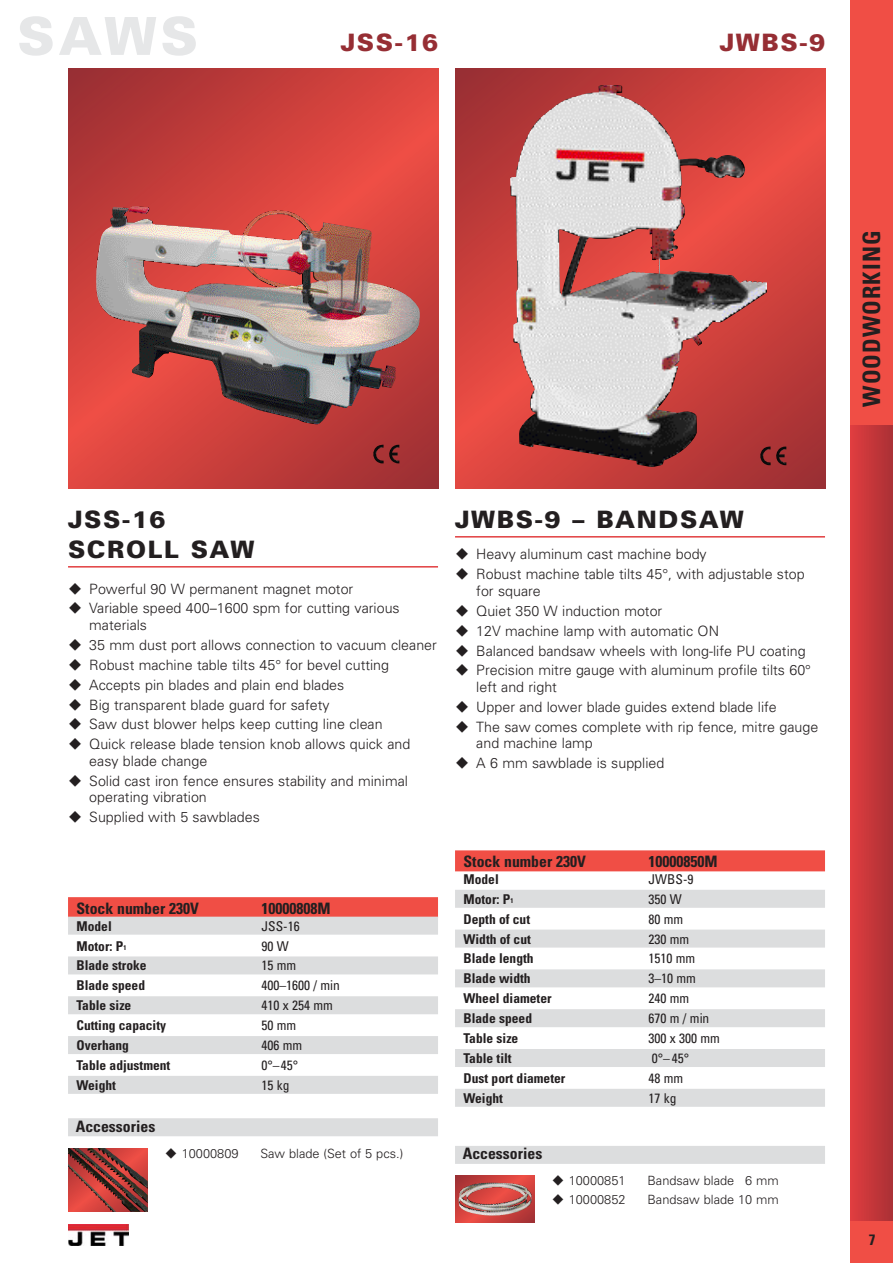
<style>
.page{position:relative;width:893px;height:1263px;background:#fff}
.page>*{position:absolute;margin:0;border:0;box-sizing:border-box;transform-origin:0 0}
.t1{font:900 52.5px "Univers";color:#e6e7e8}
.t2{font:900 24px/30px "Univers";letter-spacing:.065em;color:#231f20}
.t3{font:900 24px "Univers";letter-spacing:.065em;color:#962e34}
.t4{font:700 condensed 24px "Univers";letter-spacing:.045em;color:#231f20}
.t5{font:700 condensed 15.75px "Univers";color:#231f20}
.t6{font:700 condensed 15px "Univers";color:#231f20}
.t7{font:300 14.25px/20px "Univers";color:#231f20}
.t8{font:700 condensed 13.5px "Univers";color:#231f20}
.t9{font:condensed 13.5px "Univers";color:#231f20}
.t10{font:300 12.75px "Univers";color:#231f20}
.s1{font-size:6.75px}
</style>
<div class="page">
<div style="left:850px;top:0;width:42px;height:1263px;background:#f04e45"></div>
<div style="left:850px;top:425px;width:42px;height:795px;background:linear-gradient(to right,#e13d3f,#ac3135)"></div>
<img style="left:68px;top:1225px;width:61px;height:20px">
<hr style="left:455px;top:536px;width:370px;height:2px;background:#e23e41">
<div style="left:455px;top:850px;width:370px;height:21px;background:#f04e45"></div>
<div style="left:455px;top:890px;width:370px;height:18px;background:#dcddde"></div>
<div style="left:455px;top:930px;width:370px;height:18px;background:#dcddde"></div>
<div style="left:455px;top:969px;width:370px;height:18px;background:#dcddde"></div>
<div style="left:455px;top:1009px;width:370px;height:18px;background:#dcddde"></div>
<div style="left:455px;top:1049px;width:370px;height:18px;background:#dcddde"></div>
<div style="left:455px;top:1089px;width:370px;height:18px;background:#dcddde"></div>
<div style="left:455px;top:1146px;width:370px;height:18px;background:#dcddde"></div>
<hr style="left:68px;top:566px;width:370px;height:2px;background:#e23e41">
<div style="left:68px;top:897px;width:370px;height:21px;background:#f04e45"></div>
<div style="left:68px;top:917px;width:370px;height:18px;background:#dcddde"></div>
<div style="left:68px;top:956px;width:370px;height:18px;background:#dcddde"></div>
<div style="left:68px;top:996px;width:370px;height:18px;background:#dcddde"></div>
<div style="left:68px;top:1036px;width:370px;height:18px;background:#dcddde"></div>
<div style="left:68px;top:1076px;width:370px;height:18px;background:#dcddde"></div>
<div style="left:68px;top:1118px;width:370px;height:18px;background:#dcddde"></div>
<svg style="left:455px;top:1176px;width:80px;height:46px"></svg>
<img style="left:458px;top:1182px;width:74px;height:34px">
<svg style="left:141px;top:1148px;width:7px;height:64px"></svg>
<img style="left:68px;top:1148px;width:73px;height:64px">
<svg style="left:68px;top:68px;width:370px;height:421px;background:#c83e3b"></svg>
<img style="left:96px;top:207px;width:324px;height:218px">
<img style="left:373px;top:445px;width:26px;height:18px">
<svg style="left:455px;top:68px;width:370px;height:421px;background:#c83e3b"></svg>
<img style="left:510px;top:85px;width:257px;height:382px">
<img style="left:760px;top:447px;width:26px;height:18px">
<h1 class="t1" style="left:17px;top:17px;width:183px">SAWS</h1>
<h2 class="t3" style="left:341px;top:34px;width:99px">JSS-16</h2>
<h2 class="t3" style="left:720px;top:34px;width:107px">JWBS-9</h2>
<h2 class="t2" style="left:68px;top:506px;width:188px">JSS-16<br>SCROLL SAW</h2>
<p class="t7" style="left:89px;top:580px;width:312px">Powerful 90 W permanent magnet motor<br>Variable speed 400–1600 spm for cutting various</p>
<p class="t7" style="left:89px;top:616px;width:349px">materials<br>35 mm dust port allows connection to vacuum cleaner Robust machine table tilts 45° for bevel cutting Accepts pin blades and plain end blades<br>Big transparent blade guard for safety<br>Saw dust blower helps keep cutting line clean<br>Quick release blade tension knob allows quick and</p>
<p class="t7" style="left:89px;top:752px;width:320px">easy blade change<br>Solid cast iron fence ensures stability and minimal</p>
<p class="t7" style="left:89px;top:788px;width:172px">operating vibration<br>Supplied with 5 sawblades</p>
<p class="t5" style="left:77px;top:902px;width:124px">Stock number 230V</p>
<p class="t5" style="left:261px;top:902px;width:71px">10000808M</p>
<p class="t8" style="left:77px;top:921px;width:37px">Model</p>
<p class="t9" style="left:261px;top:921px;width:40px">JSS-16</p>
<p class="t8" style="left:77px;top:941px;width:51px">Motor: P<span class="s1">1</span></p>
<p class="t9" style="left:261px;top:941px;width:29px">90 W</p>
<p class="t8" style="left:77px;top:961px;width:72px">Blade stroke</p>
<p class="t9" style="left:261px;top:961px;width:36px">15 mm</p>
<p class="t8" style="left:77px;top:981px;width:70px">Blade speed</p>
<p class="t9" style="left:261px;top:981px;width:80px">400–1600 / min</p>
<p class="t8" style="left:77px;top:1000px;width:56px">Table size</p>
<p class="t9" style="left:261px;top:1000px;width:73px">410 x 254 mm</p>
<p class="t8" style="left:77px;top:1020px;width:91px">Cutting capacity</p>
<p class="t9" style="left:261px;top:1020px;width:36px">50 mm</p>
<p class="t8" style="left:77px;top:1040px;width:54px">Overhang</p>
<p class="t9" style="left:261px;top:1040px;width:42px">406 mm</p>
<p class="t8" style="left:77px;top:1060px;width:95px">Table adjustment</p>
<p class="t9" style="left:261px;top:1060px;width:38px">0°–45°</p>
<p class="t8" style="left:77px;top:1080px;width:41px">Weight</p>
<p class="t9" style="left:261px;top:1080px;width:30px">15 kg</p>
<p class="t5" style="left:76px;top:1120px;width:81px">Accessories</p>
<p class="t10" style="left:182px;top:1149px;width:58px">10000809</p>
<p class="t10" style="left:260px;top:1149px;width:144px">Saw blade (Set of 5 pcs.)</p>
<h2 class="t2" style="left:455px;top:506px;width:290px">JWBS-9 – BANDSAW</h2>
<p class="t7" style="left:476px;top:546px;width:330px">Heavy aluminum cast machine body<br>Robust machine table tilts 45°, with adjustable stop</p>
<p class="t7" style="left:476px;top:582px;width:336px">for square<br>Quiet 350 W induction motor<br>12V machine lamp with automatic ON<br>Balanced bandsaw wheels with long-life PU coating Precision mitre gauge with aluminum profile tilts 60°</p>
<p class="t7" style="left:476px;top:678px;width:344px">left and right<br>Upper and lower blade guides extend blade life<br>The saw comes complete with rip fence, mitre gauge</p>
<p class="t7" style="left:476px;top:735px;width:190px">and machine lamp<br>A 6 mm sawblade is supplied</p>
<p class="t5" style="left:463px;top:856px;width:124px">Stock number 230V</p>
<p class="t5" style="left:648px;top:856px;width:71px">10000850M</p>
<p class="t8" style="left:463px;top:874px;width:37px">Model</p>
<p class="t9" style="left:648px;top:874px;width:46px">JWBS-9</p>
<p class="t8" style="left:463px;top:894px;width:51px">Motor: P<span class="s1">1</span></p>
<p class="t9" style="left:648px;top:894px;width:35px">350 W</p>
<p class="t8" style="left:463px;top:914px;width:68px">Depth of cut</p>
<p class="t9" style="left:648px;top:914px;width:36px">80 mm</p>
<p class="t8" style="left:463px;top:934px;width:69px">Width of cut</p>
<p class="t9" style="left:648px;top:934px;width:42px">230 mm</p>
<p class="t8" style="left:463px;top:954px;width:72px">Blade length</p>
<p class="t9" style="left:648px;top:954px;width:48px">1510 mm</p>
<p class="t8" style="left:463px;top:974px;width:69px">Blade width</p>
<p class="t9" style="left:648px;top:974px;width:49px">3–10 mm</p>
<p class="t8" style="left:463px;top:994px;width:90px">Wheel diameter</p>
<p class="t9" style="left:648px;top:994px;width:42px">240 mm</p>
<p class="t8" style="left:463px;top:1013px;width:70px">Blade speed</p>
<p class="t9" style="left:648px;top:1013px;width:62px">670 m / min</p>
<p class="t8" style="left:463px;top:1033px;width:56px">Table size</p>
<p class="t9" style="left:648px;top:1033px;width:73px">300 x 300 mm</p>
<p class="t8" style="left:463px;top:1053px;width:50px">Table tilt</p>
<p class="t9" style="left:652px;top:1053px;width:39px">0°– 45°</p>
<p class="t8" style="left:463px;top:1073px;width:103px">Dust port diameter</p>
<p class="t9" style="left:648px;top:1073px;width:36px">48 mm</p>
<p class="t8" style="left:463px;top:1093px;width:41px">Weight</p>
<p class="t9" style="left:648px;top:1093px;width:30px">17 kg</p>
<p class="t5" style="left:463px;top:1148px;width:81px">Accessories</p>
<p class="t10" style="left:569px;top:1176px;width:58px">10000851</p>
<p class="t10" style="left:647px;top:1176px;width:133px">Bandsaw blade 6 mm</p>
<p class="t10" style="left:569px;top:1195px;width:58px">10000852</p>
<p class="t10" style="left:647px;top:1195px;width:133px">Bandsaw blade 10 mm</p>
<h2 class="t4" style="left:863px;top:407px;width:177px;rotate:-90deg">WOODWORKING</h2>
<p class="t6" style="left:869px;top:1235px;width:8px">7</p>
</div>
